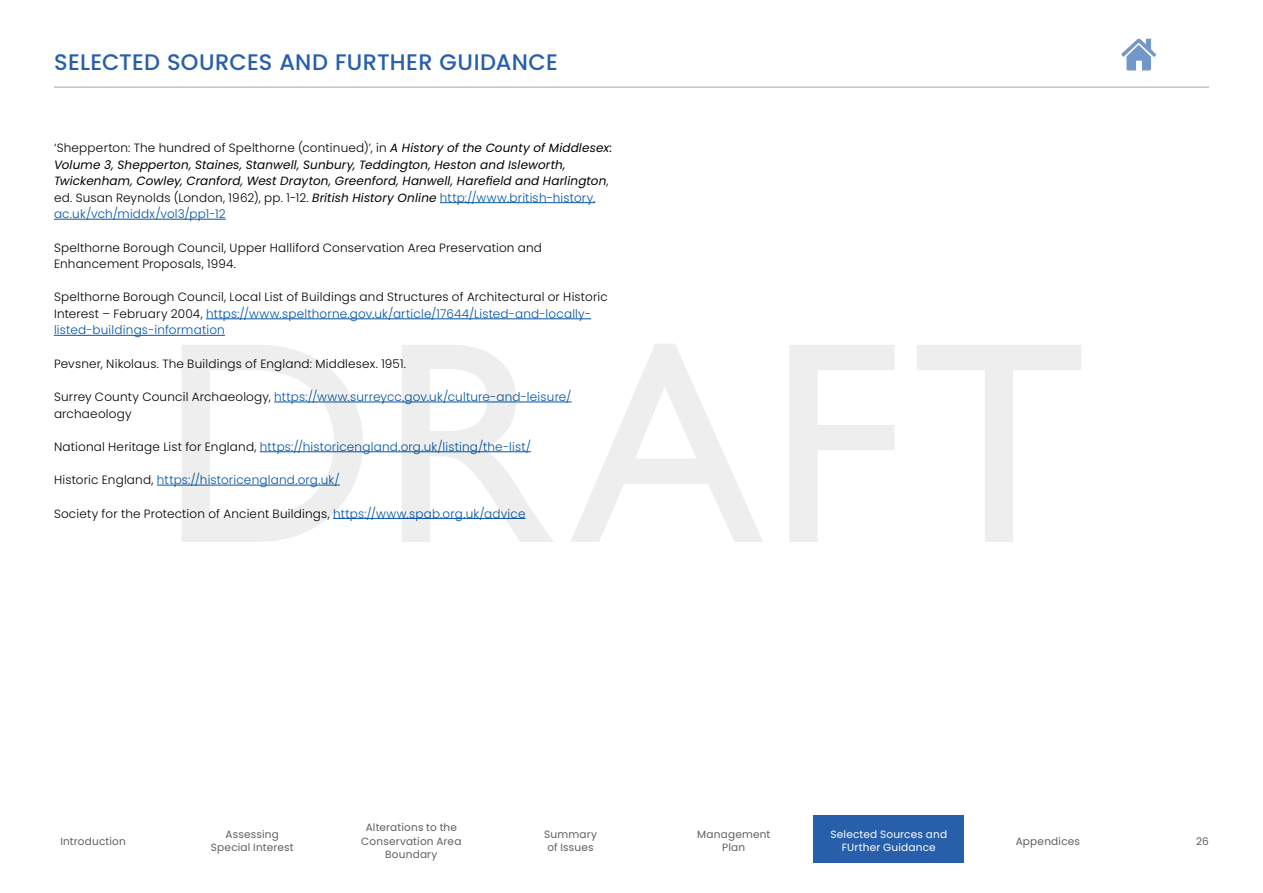
<style>
.page{position:relative;width:1263px;height:893px;background:#fff}
.page>*{position:absolute;margin:0;border:0;box-sizing:border-box;transform-origin:0 0}
.t1{font:500 22.5px "Poppins";letter-spacing:.015em;color:#275faa}
.t2{font:300 12px/16.5px "Poppins";letter-spacing:.015em;color:#000}
.t3{font:italic 12px/16.5px "Poppins";letter-spacing:.01em;color:#000}
.t4{font:300 12px/16.5px "Poppins";letter-spacing:.015em;color:#0054a6}
.t5{font:10.5px/13.5px "Poppins";letter-spacing:.02em;color:#5b6064;text-align:center}
.t6{font:10.5px/13.5px "Poppins";letter-spacing:.02em;color:#fff;text-align:center}
.s1{font-weight:300;font-style:normal}
.s2{font-weight:300;font-style:normal;color:#0054a6}
.s3{color:#0054a6}
.s4{color:#000}
</style>
<div class="page">
<hr style="left:54px;top:87px;width:1155px;height:1px;background:#a0a3a7">
<svg style="left:1121px;top:38px;width:35px;height:33px"></svg>
<div style="left:813px;top:815px;width:151px;height:47px;background:#275faa"></div>
<hr style="left:440px;top:202px;width:155px;height:1px;background:#0054a6">
<hr style="left:54px;top:219px;width:172px;height:1px;background:#0054a6">
<hr style="left:206px;top:318px;width:385px;height:1px;background:#0054a6">
<hr style="left:54px;top:335px;width:171px;height:1px;background:#0054a6">
<hr style="left:157px;top:485px;width:183px;height:1px;background:#0054a6">
<svg style="left:182px;top:344px;width:899px;height:198px"></svg>
<h1 class="t1" style="left:54px;top:49px;width:505px">SELECTED SOURCES AND FURTHER GUIDANCE</h1>
<p class="t3" style="left:54px;top:140px;width:560px"><span class="s1">‘Shepperton: The hundred of Spelthorne (continued)’, in</span> A History of the County of Middlesex:<br>Volume 3, Shepperton, Staines, Stanwell, Sunbury, Teddington, Heston and Isleworth, Twickenham, Cowley, Cranford, West Drayton, Greenford, Hanwell, Harefield and Harlington<span class="s1">, ed. Susan Reynolds (London, 1962), pp. 1-12.</span> British History Online <span class="s2">http://www.british-history. ac.uk/vch/middx/vol3/pp1-12</span></p>
<p class="t2" style="left:54px;top:239px;width:490px">Spelthorne Borough Council, Upper Halliford Conservation Area Preservation and<br>Enhancement Proposals, 1994.</p>
<p class="t2" style="left:54px;top:289px;width:555px">Spelthorne Borough Council, Local List of Buildings and Structures of Architectural or Historic<br>Interest – February 2004, <span class="s3">https://www.spelthorne.gov.uk/article/17644/Listed-and-locally&shy;listed-buildings-information</span></p>
<p class="t2" style="left:54px;top:355px;width:354px">Pevsner, Nikolaus. The Buildings of England: Middlesex. 1951.</p>
<p class="t4" style="left:54px;top:389px;width:519px"><span class="s4">Surrey County Council Archaeology,</span> https://www.surreycc.gov.uk/culture-and-leisure/ <span class="s4">archaeology</span></p>
<p class="t4" style="left:54px;top:438px;width:478px"><span class="s4">National Heritage List for England,</span> https://historicengland.org.uk/listing/the-list/</p>
<p class="t4" style="left:54px;top:472px;width:287px"><span class="s4">Historic England,</span> https://historicengland.org.uk/</p>
<p class="t2" style="left:54px;top:505px;width:473px">Society for the Protection of Ancient Buildings, <span class="s3">https://www.spab.org.uk/advice</span></p>
<p class="t5" style="left:211px;top:827px;width:84px">Assessing<br>Special Interest</p>
<p class="t5" style="left:361px;top:821px;width:102px">Alterations to the<br>Conservation Area<br>Boundary</p>
<p class="t5" style="left:544px;top:827px;width:54px">Summary of Issues</p>
<p class="t5" style="left:697px;top:827px;width:75px">Management<br>Plan</p>
<p class="t5" style="left:1016px;top:834px;width:66px">Appendices</p>
<p class="t6" style="left:830px;top:827px;width:118px">Selected Sources and<br>FUrther Guidance</p>
<p class="t5" style="left:60px;top:834px;width:67px">Introduction</p>
<p class="t5" style="left:1196px;top:834px;width:14px">26</p>
</div>
